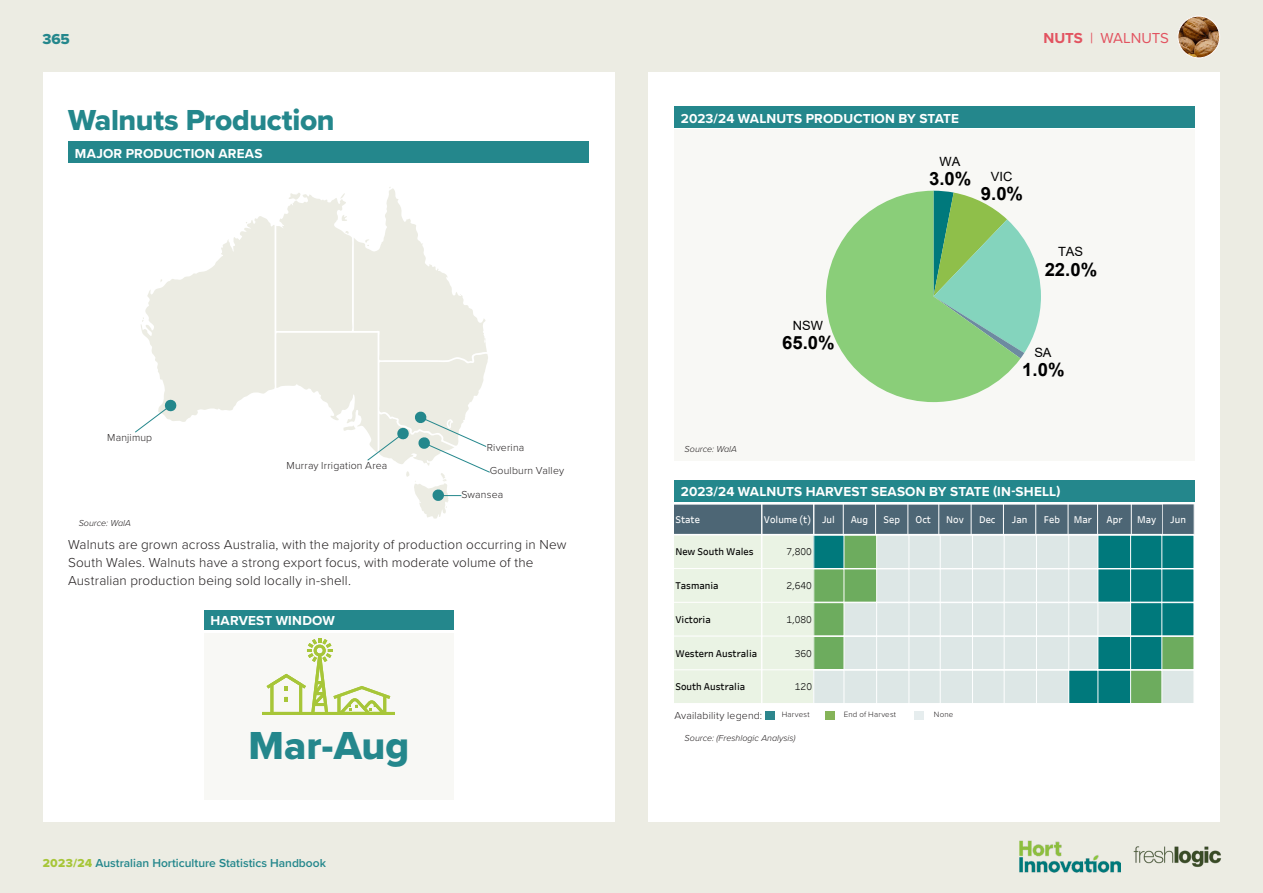
<style>
.page{position:relative;width:1263px;height:893px;background:#ecece3}
.page>*{position:absolute;margin:0;border:0;box-sizing:border-box;transform-origin:0 0}
.t1{font:40.5px "Proxima Nova Extrabld";color:#24878c}
.Paragraph_Style_1{font:30px "Proxima Nova Extrabld";letter-spacing:-.015em;color:#24878c}
.t2{font:18.15px/14.9px "Arial 0 75";color:#000}
.t3{font:15px "Proxima Nova";letter-spacing:-.005em;color:#e25360}
.t4{font:15px "Proxima Nova Extrabld";color:#24878c}
.BODY{font:300 13.5px/18px "Proxima Nova";letter-spacing:.01em;color:#231f20}
.REV_TEAL_TITLES{font:700 13.5px "Proxima Nova";letter-spacing:.01em;color:#fff}
.t5{font:12.75px "Arial 0 50";color:#000}
.t6{font:600 12px "Proxima Nova";color:#24878c}
.TABLE_BDY{font:300 10.5px "Proxima Nova";letter-spacing:.015em;color:#231f20}
.FIGURE_HEADER{font:300 10.5px "Proxima Nova";letter-spacing:.015em;color:#231f20}
.t7{font:9.6px "Tableau Book 0 75";color:#000}
.t8{font:9.6px "Tableau Book 0 75";color:#fff}
.t9{font:9.6px "Tableau Book 0 50";color:#000}
.t10{font:9.6px "Tableau Medium 0 50";color:#fff}
.SOURCES{font:italic 300 9px "Proxima Nova";color:#231f20}
.TABLE_BDY-2{font:300 7.95px "Proxima Nova";letter-spacing:.02em;color:#231f20}
.s1{font-family:"Proxima Nova Extrabld";font-weight:400;color:#a7c638}
.s2{font-weight:700}
</style>
<div class="page">
<div style="left:648px;top:72px;width:572px;height:750px;background:#fff"></div>
<div style="left:43px;top:72px;width:571px;height:750px;background:#fff"></div>
<img style="left:1129px;top:837px;width:97px;height:39px">
<img style="left:1019px;top:840px;width:102px;height:33px">
<div style="left:68px;top:141px;width:521px;height:22px;background:#24878c"></div>
<svg style="left:141px;top:187px;width:347px;height:332px"></svg>
<div style="left:204px;top:633px;width:249px;height:166px;background:#f8f8f5"></div>
<div style="left:204px;top:610px;width:249px;height:20px;background:#24878c"></div>
<svg style="left:262px;top:638px;width:133px;height:77px"></svg>
<div style="left:674px;top:130px;width:521px;height:331px;background:#f8f8f5"></div>
<div style="left:674px;top:106px;width:521px;height:22px;background:#24878c"></div>
<div style="left:674px;top:480px;width:521px;height:22px;background:#24878c"></div>
<div style="left:674px;top:535px;width:520px;height:168px;background:#eaf3e4"></div>
<hr style="left:761px;top:535px;width:1px;height:34px;background:#fff">
<hr style="left:813px;top:535px;width:1px;height:34px;background:#fff">
<hr style="left:761px;top:569px;width:1px;height:33px;background:#fff">
<hr style="left:813px;top:569px;width:1px;height:33px;background:#fff">
<hr style="left:761px;top:602px;width:1px;height:34px;background:#fff">
<hr style="left:813px;top:602px;width:1px;height:34px;background:#fff">
<hr style="left:761px;top:636px;width:1px;height:34px;background:#fff">
<hr style="left:813px;top:636px;width:1px;height:34px;background:#fff">
<hr style="left:761px;top:670px;width:1px;height:33px;background:#fff">
<hr style="left:813px;top:670px;width:1px;height:33px;background:#fff">
<hr style="left:674px;top:568px;width:140px;height:1px;background:#fff">
<hr style="left:674px;top:602px;width:140px;height:1px;background:#fff">
<hr style="left:674px;top:636px;width:140px;height:1px;background:#fff">
<hr style="left:674px;top:669px;width:140px;height:1px;background:#fff">
<svg style="left:815px;top:536px;width:379px;height:167px"></svg>
<hr style="left:814px;top:535px;width:1px;height:168px;background:#fff">
<hr style="left:814px;top:535px;width:380px;height:1px;background:#fff">
<hr style="left:814px;top:568px;width:380px;height:1px;background:#fff">
<hr style="left:814px;top:602px;width:380px;height:1px;background:#fff">
<hr style="left:814px;top:636px;width:380px;height:1px;background:#fff">
<hr style="left:814px;top:669px;width:380px;height:1px;background:#fff">
<div style="left:674px;top:504px;width:520px;height:30px;background:#4d6675"></div>
<hr style="left:761px;top:504px;width:1px;height:30px;background:#fff">
<hr style="left:813px;top:504px;width:1px;height:30px;background:#fff">
<hr style="left:843px;top:504px;width:1px;height:30px;background:#fff">
<hr style="left:875px;top:504px;width:1px;height:30px;background:#fff">
<hr style="left:908px;top:504px;width:1px;height:30px;background:#fff">
<hr style="left:938px;top:504px;width:1px;height:30px;background:#fff">
<hr style="left:971px;top:504px;width:1px;height:30px;background:#fff">
<hr style="left:1003px;top:504px;width:1px;height:30px;background:#fff">
<hr style="left:1035px;top:504px;width:1px;height:30px;background:#fff">
<hr style="left:1068px;top:504px;width:1px;height:30px;background:#fff">
<hr style="left:1097px;top:504px;width:1px;height:30px;background:#fff">
<hr style="left:1131px;top:504px;width:1px;height:30px;background:#fff">
<hr style="left:674px;top:504px;width:488px;height:1px;background:#fff">
<hr style="left:1162px;top:504px;width:1px;height:30px;background:#fff">
<hr style="left:1162px;top:504px;width:32px;height:1px;background:#fff">
<img style="left:1178px;top:16px;width:42px;height:42px;border-radius:21px">
<div style="left:1177px;top:16px;width:43px;height:42px;border:1px solid #fff;border-radius:50%"></div>
<svg style="left:135px;top:399px;width:42px;height:34px"></svg>
<svg style="left:367px;top:411px;width:123px;height:62px"></svg>
<svg style="left:432px;top:489px;width:29px;height:13px"></svg>
<svg style="left:826px;top:191px;width:215px;height:211px"></svg>
<div style="left:765px;top:711px;width:9px;height:9px;background:#2d868d"></div>
<div style="left:825px;top:711px;width:10px;height:9px;background:#85b459"></div>
<div style="left:914px;top:711px;width:9px;height:9px;background:#e6edee"></div>
<p class="t4" style="left:43px;top:28px;width:29px">365</p>
<p class="Paragraph_Style_1" style="left:68px;top:98px;width:268px">Walnuts Production</p>
<p class="REV_TEAL_TITLES" style="left:75px;top:143px;width:189px">MAJOR PRODUCTION AREAS</p>
<p class="TABLE_BDY" style="left:107px;top:429px;width:47px">Manjimup</p>
<p class="SOURCES" style="left:79px;top:516px;width:54px">Source: WalA</p>
<p class="TABLE_BDY" style="left:286px;top:457px;width:102px">Murray Irrigation Area</p>
<p class="TABLE_BDY" style="left:487px;top:439px;width:39px">Riverina</p>
<p class="TABLE_BDY" style="left:490px;top:463px;width:76px">Goulburn Valley</p>
<p class="TABLE_BDY" style="left:461px;top:486px;width:43px">Swansea</p>
<p class="BODY" style="left:68px;top:534px;width:500px">Walnuts are grown across Australia, with the majority of production occurring in New<br>South Wales. Walnuts have a strong export focus, with moderate volume of the<br>Australian production being sold locally in-shell.</p>
<p class="REV_TEAL_TITLES" style="left:210px;top:611px;width:126px">HARVEST WINDOW</p>
<p class="t1" style="left:249px;top:715px;width:162px">Mar-Aug</p>
<p class="t6" style="left:43px;top:854px;width:285px"><span class="s1">2023/24</span> Australian Horticulture Statistics Handbook</p>
<h2 class="t3" style="left:1043px;top:26px;width:127px"><span class="s2">NUTS</span> | WALNUTS</h2>
<p class="REV_TEAL_TITLES" style="left:681px;top:108px;width:279px">2023/24 WALNUTS PRODUCTION BY STATE</p>
<p class="t5" style="left:939px;top:153px;width:22px">WA</p>
<p class="t2" style="left:981px;top:172px;width:44px;text-indent:-52px">3.0% <sup>VIC<br></sup>9.0%</p>
<p class="t5" style="left:1058px;top:243px;width:27px">TAS</p>
<p class="t2" style="left:1045px;top:262px;width:54px">22.0%</p>
<p class="SOURCES" style="left:685px;top:442px;width:54px">Source: WalA</p>
<p class="t5" style="left:793px;top:317px;width:32px">NSW</p>
<p class="t2" style="left:782px;top:336px;width:54px">65.0%</p>
<p class="t5" style="left:1034px;top:343px;width:19px">SA</p>
<p class="t2" style="left:1022px;top:362px;width:44px">1.0%</p>
<p class="REV_TEAL_TITLES" style="left:681px;top:482px;width:381px">2023/24 WALNUTS HARVEST SEASON BY STATE (IN-SHELL)</p>
<p class="t10" style="left:675px;top:513px;width:26px">State</p>
<p class="t8" style="left:764px;top:513px;width:73px">Volume (t) Jul</p>
<p class="t8" style="left:851px;top:513px;width:19px">Aug</p>
<p class="t8" style="left:883px;top:513px;width:18px">Sep</p>
<p class="t8" style="left:915px;top:513px;width:17px">Oct</p>
<p class="t8" style="left:946px;top:513px;width:19px">Nov</p>
<p class="t8" style="left:979px;top:513px;width:18px">Dec</p>
<p class="t8" style="left:1012px;top:513px;width:17px">Jan</p>
<p class="t8" style="left:1044px;top:513px;width:18px">Feb</p>
<p class="t8" style="left:1074px;top:513px;width:20px">Mar</p>
<p class="t8" style="left:1106px;top:513px;width:18px">Apr</p>
<p class="t8" style="left:1137px;top:513px;width:21px">May</p>
<p class="t8" style="left:1170px;top:512px;width:17px">Jun</p>
<p class="t7" style="left:675px;top:545px;width:80px">New South Wales</p>
<p class="t9" style="left:786px;top:545px;width:27px">7,800</p>
<p class="t7" style="left:675px;top:579px;width:45px">Tasmania</p>
<p class="t9" style="left:786px;top:579px;width:27px">2,640</p>
<p class="t7" style="left:675px;top:612px;width:37px">Victoria</p>
<p class="t9" style="left:786px;top:612px;width:27px">1,080</p>
<p class="t7" style="left:675px;top:646px;width:83px">Western Australia</p>
<p class="t9" style="left:795px;top:646px;width:19px">360</p>
<p class="t7" style="left:675px;top:680px;width:71px">South Australia</p>
<p class="t9" style="left:795px;top:680px;width:19px">120</p>
<p class="FIGURE_HEADER" style="left:674px;top:707px;width:89px">Availability legend:</p>
<p class="TABLE_BDY-2" style="left:782px;top:708px;width:29px">Harvest</p>
<p class="TABLE_BDY-2" style="left:844px;top:708px;width:54px">End of Harvest</p>
<p class="TABLE_BDY-2" style="left:934px;top:708px;width:21px">None</p>
<p class="SOURCES" style="left:685px;top:731px;width:113px">Source: (Freshlogic Analysis)</p>
</div>
